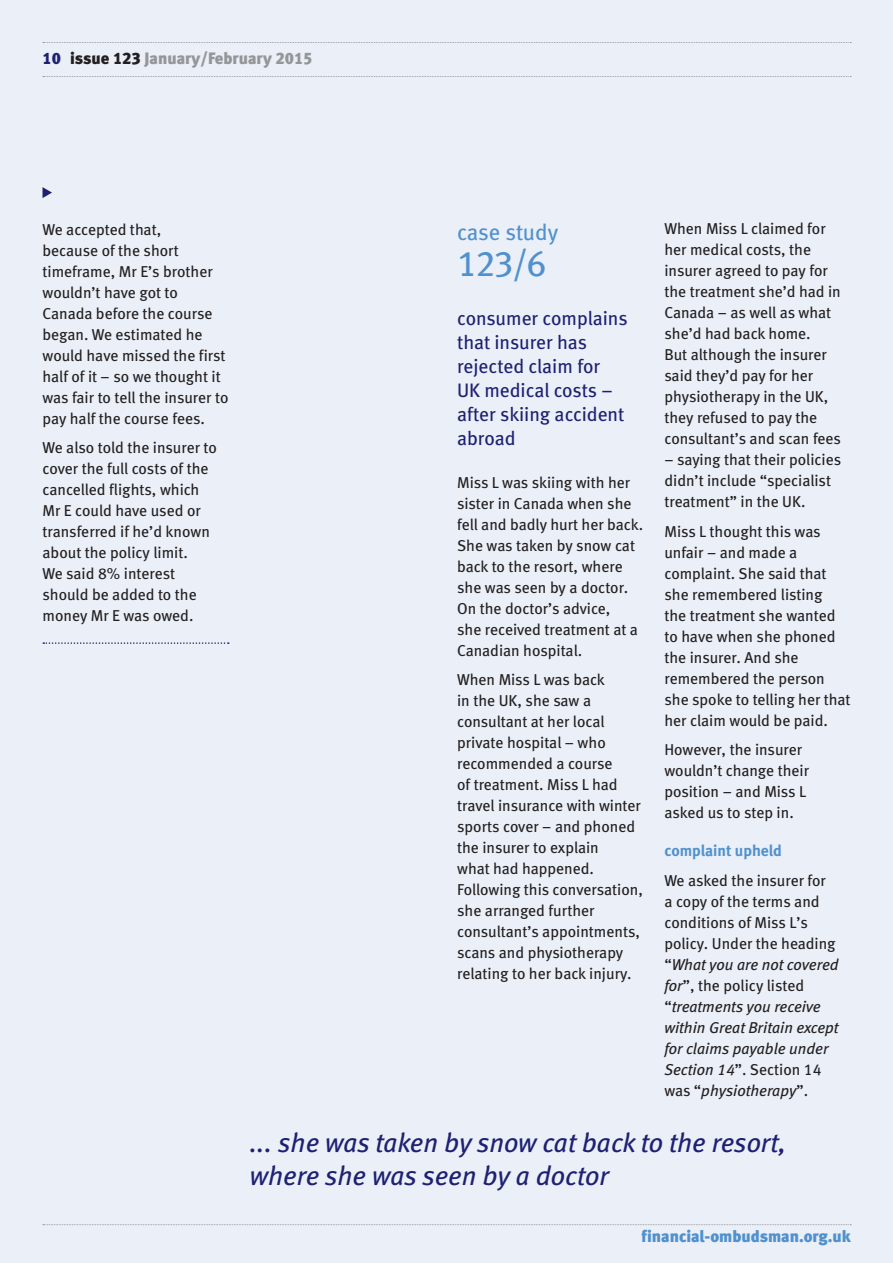
<style>
.page{position:relative;width:893px;height:1263px;background:#eaeff8}
.page>*{position:absolute;margin:0;border:0;box-sizing:border-box;transform-origin:0 0}
.t1{font:36px "Meta Book LF";color:#5091cd}
.t2{font:italic 27px/33px "Meta Book LF";color:#1e2172}
.t3{font:22.5px "Meta Book LF";letter-spacing:-.005em;color:#5091cd}
.t4{font:19.5px/24px "Meta Book LF";color:#1e2172}
.t5{font:16.5px "Meta Black LF";color:#949698}
.t6{font:16.5px "Meta Black LF";color:#5091cd}
.t7{font:15.75px/21px "Meta Book LF";color:#231f20}
.t8{font:15.75px "Meta Bold LF";color:#5091cd}
.s1{color:#1e2172}
.s2{color:#231f20}
.s3{font-style:italic}
</style>
<div class="page">
<svg style="left:43px;top:42px;width:808px;height:1px"></svg>
<svg style="left:43px;top:76px;width:808px;height:1px"></svg>
<svg style="left:43px;top:1224px;width:808px;height:1px"></svg>
<svg style="left:43px;top:642px;width:186px;height:2px"></svg>
<svg style="left:43px;top:187px;width:9px;height:11px"></svg>
<p class="t5" style="left:43px;top:48px;width:271px"><span class="s1">10</span> <span class="s2">issue 123</span> January/February 2015</p>
<p class="t7" style="left:43px;top:218px;width:187px">We accepted that,<br>because of the short timeframe, Mr E’s brother wouldn’t have got to<br>Canada before the course began. We estimated he would have missed the first half of it – so we thought it was fair to tell the insurer to pay half the course fees.</p>
<p class="t7" style="left:43px;top:437px;width:176px">We also told the insurer to cover the full costs of the cancelled flights, which<br>Mr E could have used or transferred if he’d known about the policy limit.<br>We said 8% interest should be added to the money Mr E was owed.</p>
<p class="t7" style="left:664px;top:218px;width:178px">When Miss L claimed for her medical costs, the insurer agreed to pay for the treatment she’d had in<br>Canada – as well as what she’d had back home.<br>But although the insurer said they’d pay for her physiotherapy in the UK, they refused to pay the consultant’s and scan fees</p>
<p class="t7" style="left:664px;top:449px;width:178px">– saying that their policies didn’t include “specialist treatment” in the UK.</p>
<p class="t7" style="left:664px;top:521px;width:188px">Miss L thought this was unfair – and made a complaint. She said that she remembered listing<br>the treatment she wanted to have when she phoned the insurer. And she remembered the person she spoke to telling her that her claim would be paid.</p>
<p class="t7" style="left:664px;top:739px;width:146px">However, the insurer wouldn’t change their position – and Miss L asked us to step in.</p>
<p class="t8" style="left:664px;top:841px;width:119px">complaint upheld</p>
<p class="t7" style="left:664px;top:870px;width:176px">We asked the insurer for<br>a copy of the terms and conditions of Miss L’s policy. Under the heading “<span class="s3">What you are not covered for</span>”, the policy listed “<span class="s3">treatments you receive within Great Britain except for claims payable under<br>Section 14</span>”. Section 14 was “<span class="s3">physiotherapy</span>”.</p>
<h2 class="t2" style="left:250px;top:1125px;width:538px">... she was taken by snow cat back to the resort, where she was seen by a doctor</h2>
<h3 class="t3" style="left:457px;top:219px;width:103px">case study</h3>
<h1 class="t1" style="left:457px;top:242px;width:91px">123/6</h1>
<p class="t4" style="left:457px;top:306px;width:172px">consumer complains that insurer has rejected claim for<br>UK medical costs – after skiing accident abroad</p>
<p class="t7" style="left:457px;top:471px;width:188px">Miss L was skiing with her sister in Canada when she fell and badly hurt her back.<br>She was taken by snow cat back to the resort, where she was seen by a doctor.<br>On the doctor’s advice,<br>she received treatment at a<br>Canadian hospital.</p>
<p class="t7" style="left:457px;top:669px;width:187px">When Miss L was back<br>in the UK, she saw a consultant at her local private hospital – who recommended a course<br>of treatment. Miss L had travel insurance with winter sports cover – and phoned the insurer to explain<br>what had happened.<br>Following this conversation, she arranged further consultant’s appointments, scans and physiotherapy relating to her back injury.</p>
<p class="t6" style="left:642px;top:1226px;width:211px">financial-ombudsman.org.uk</p>
</div>
